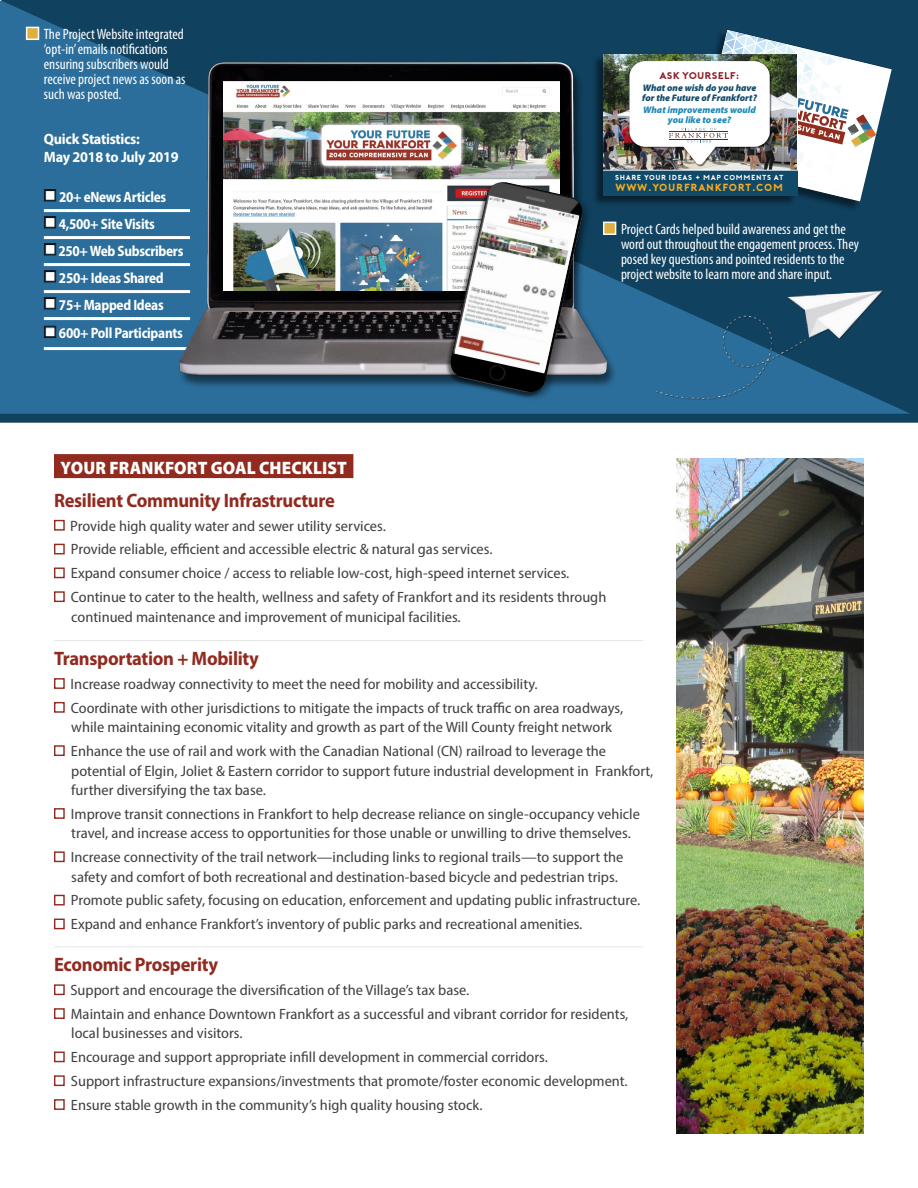
<style>
.page{position:relative;width:918px;height:1188px;background:#fff}
.page>*{position:absolute;margin:0;border:0;box-sizing:border-box;transform-origin:0 0}
.t1{font:700 19.5px "Myriad Pro";letter-spacing:-.015em;color:#922b1f;scale:.95 1}
.t2{font:900 18px "Myriad Pro";letter-spacing:.01em;color:#fff;scale:.95 1}
.t3{font:semi-condensed 15px/23.9px "Myriad Pro";color:#414042;scale:1.05 1}
.t4{font:condensed 15px/15px "Myriad Pro";color:#fff}
.t5{font:700 semi-condensed 15px/27px "Myriad Pro";letter-spacing:-.02em;color:#fff;scale:.95 1}
.t6{font:700 15px/18px "Myriad Pro";letter-spacing:-.02em;color:#fff;scale:.95 1}
.t7{font:10.35px "Porter Bold DEMO";letter-spacing:.05em;color:#fbae1e}
.t8{font:9.75px "Porter Bold DEMO";color:#8f1c24;scale:1.05 1}
.t9{font:italic 900 9.45px/9.8px "Myriad Pro";color:#114a69}
.t10{font:italic 900 9.45px/9.8px "Myriad Pro";color:#2188b7;text-align:center}
.t11{font:7.35px "Porter Bold DEMO";letter-spacing:.065em;color:#fff}
</style>
<div class="page">
<svg style="left:1px;top:0;width:917px;height:414px;background:#1e587e"></svg>
<svg style="left:0;top:0;width:1px;height:414px"></svg>
<div style="left:54px;top:454px;width:299px;height:24px;background:#922b1f"></div>
<div style="left:54px;top:520px;width:11px;height:11px;border:1px solid #922b1f"></div>
<div style="left:54px;top:544px;width:11px;height:10px;border:1px solid #922b1f"></div>
<div style="left:54px;top:568px;width:11px;height:10px;border:1px solid #922b1f"></div>
<div style="left:54px;top:591px;width:11px;height:11px;border:1px solid #922b1f"></div>
<hr style="left:54px;top:640px;width:589px;height:1px;background:#e6e7e8">
<div style="left:54px;top:678px;width:11px;height:11px;border:1px solid #922b1f"></div>
<div style="left:54px;top:702px;width:11px;height:11px;border:1px solid #922b1f"></div>
<div style="left:54px;top:745px;width:11px;height:11px;border:1px solid #922b1f"></div>
<div style="left:54px;top:808px;width:11px;height:11px;border:1px solid #922b1f"></div>
<div style="left:54px;top:851px;width:11px;height:11px;border:1px solid #922b1f"></div>
<div style="left:54px;top:895px;width:11px;height:10px;border:1px solid #922b1f"></div>
<div style="left:54px;top:919px;width:11px;height:10px;border:1px solid #922b1f"></div>
<hr style="left:54px;top:946px;width:589px;height:1px;background:#e6e7e8">
<div style="left:54px;top:984px;width:11px;height:11px;border:1px solid #922b1f"></div>
<div style="left:54px;top:1008px;width:11px;height:11px;border:1px solid #922b1f"></div>
<div style="left:54px;top:1052px;width:11px;height:10px;border:1px solid #922b1f"></div>
<div style="left:54px;top:1075px;width:11px;height:11px;border:1px solid #922b1f"></div>
<div style="left:54px;top:1099px;width:11px;height:11px;border:1px solid #922b1f"></div>
<img style="left:677px;top:458px;width:187px;height:676px">
<div style="left:31px;top:178px;width:40px;height:24px;background:#000;opacity:.5"></div>
<hr style="left:44px;top:209px;width:146px;height:3px;background:#fff">
<div style="left:31px;top:205px;width:40px;height:24px;background:#000;opacity:.5"></div>
<hr style="left:44px;top:236px;width:146px;height:3px;background:#fff">
<div style="left:31px;top:232px;width:40px;height:24px;background:#000;opacity:.5"></div>
<hr style="left:44px;top:263px;width:146px;height:3px;background:#fff">
<div style="left:31px;top:259px;width:40px;height:24px;background:#000;opacity:.5"></div>
<hr style="left:44px;top:290px;width:146px;height:3px;background:#fff">
<div style="left:31px;top:286px;width:40px;height:24px;background:#000;opacity:.5"></div>
<hr style="left:44px;top:317px;width:146px;height:3px;background:#fff">
<div style="left:31px;top:314px;width:40px;height:24px;background:#000;opacity:.5"></div>
<hr style="left:44px;top:347px;width:145px;height:3px;background:#fff">
<img style="left:178px;top:45px;width:432px;height:349px">
<img style="left:224px;top:81px;width:335px;height:209px">
<div style="left:449px;top:180px;width:143px;height:222px;background:#000;opacity:.35"></div>
<div style="left:445px;top:182px;width:137px;height:216px;background:#000;opacity:.5"></div>
<img style="left:447px;top:182px;width:139px;height:213px">
<img style="left:454px;top:196px;width:125px;height:177px">
<div style="left:26px;top:27px;width:13px;height:13px;background:#deb040;border:2px solid #fff"></div>
<div style="left:603px;top:222px;width:13px;height:13px;background:#deb040;border:2px solid #fff"></div>
<div style="left:0;top:414px;width:918px;height:9px;background:#10415f"></div>
<div style="left:685px;top:30px;width:206px;height:182px;background:#000;opacity:.5"></div>
<div style="left:592px;top:54px;width:205px;height:153px;background:#000;opacity:.5"></div>
<img style="left:603px;top:54px;width:27px;height:116px">
<div style="left:603px;top:170px;width:194px;height:26px;background:#114a69"></div>
<hr style="left:603px;top:170px;width:194px;height:1px;background:#fff">
<img style="left:630px;top:29px;width:263px;height:174px">
<img style="left:632px;top:286px;width:268px;height:120px">
<p class="t4" style="left:44px;top:26px;width:143px">The Project Website integrated ‘opt-in’ emails notifications ensuring subscribers would receive project news as soon as such was posted.</p>
<p class="t6" style="left:44px;top:129px;width:144px">Quick Statistics:<br>May 2018 to July 2019</p>
<p class="t5" style="left:58px;top:183px;width:133px">20+ eNews Articles<br>4,500+ Site Visits<br>250+ Web Subscribers<br>250+ Ideas Shared<br>75+ Mapped Ideas</p>
<p class="t5" style="left:59px;top:319px;width:132px">600+ Poll Participants</p>
<p class="t8" style="left:659px;top:70px;width:78px">ASK YOURSELF:</p>
<p class="t9" style="left:642px;top:83px;width:116px">What one wish do you have for the Future of Frankfort?</p>
<p class="t10" style="left:643px;top:104px;width:114px">What improvements would you like to see?</p>
<p class="t11" style="left:615px;top:174px;width:170px">SHARE YOUR IDEAS + MAP COMMENTS AT</p>
<p class="t7" style="left:615px;top:182px;width:169px">WWW.YOURFRANKFORT.COM</p>
<p class="t4" style="left:621px;top:221px;width:240px">Project Cards helped build awareness and get the word out throughout the engagement process. They posed key questions and pointed residents to the project website to learn more and share input.</p>
<p class="t2" style="left:61px;top:456px;width:303px">YOUR FRANKFORT GOAL CHECKLIST</p>
<h1 class="t1" style="left:54px;top:487px;width:297px">Resilient Community Infrastructure</h1>
<p class="t3" style="left:70px;top:513px;width:512px">Provide high quality water and sewer utility services.<br>Provide reliable, efficient and accessible electric &amp; natural gas services.<br>Expand consumer choice / access to reliable low-cost, high-speed internet services.<br>Continue to cater to the health, wellness and safety of Frankfort and its residents through</p>
<p class="t3" style="left:71px;top:604px;width:372px">continued maintenance and improvement of municipal facilities.</p>
<h1 class="t1" style="left:54px;top:646px;width:217px">Transportation + Mobility</h1>
<p class="t3" style="left:71px;top:672px;width:528px">Increase roadway connectivity to meet the need for mobility and accessibility.<br>Coordinate with other jurisdictions to mitigate the impacts of truck traffic on area roadways,</p>
<p class="t3" style="left:71px;top:715px;width:517px">while maintaining economic vitality and growth as part of the Will County freight network<br>Enhance the use of rail and work with the Canadian National (CN) railroad to leverage the</p>
<p class="t3" style="left:71px;top:761px;width:556px;line-height:19.5px">potential of Elgin, Joliet &amp; Eastern corridor to support future industrial development in Frankfort, further diversifying the tax base.</p>
<p class="t3" style="left:71px;top:804px;width:544px;line-height:19.5px">Improve transit connections in Frankfort to help decrease reliance on single-occupancy vehicle travel, and increase access to opportunities for those unable or unwilling to drive themselves.</p>
<p class="t3" style="left:71px;top:847px;width:528px;line-height:19.5px">Increase connectivity of the trail network—including links to regional trails—to support the safety and comfort of both recreational and destination-based bicycle and pedestrian trips.</p>
<p class="t3" style="left:71px;top:888px;width:544px">Promote public safety, focusing on education, enforcement and updating public infrastructure.<br>Expand and enhance Frankfort’s inventory of public parks and recreational amenities.</p>
<h1 class="t1" style="left:54px;top:952px;width:174px">Economic Prosperity</h1>
<p class="t3" style="left:70px;top:978px;width:533px">Support and encourage the diversification of the Village’s tax base.<br>Maintain and enhance Downtown Frankfort as a successful and vibrant corridor for residents,</p>
<p class="t3" style="left:71px;top:1021px;width:532px">local businesses and visitors.<br>Encourage and support appropriate infill development in commercial corridors.<br>Support infrastructure expansions/investments that promote/foster economic development.<br>Ensure stable growth in the community’s high quality housing stock.</p>
</div>
